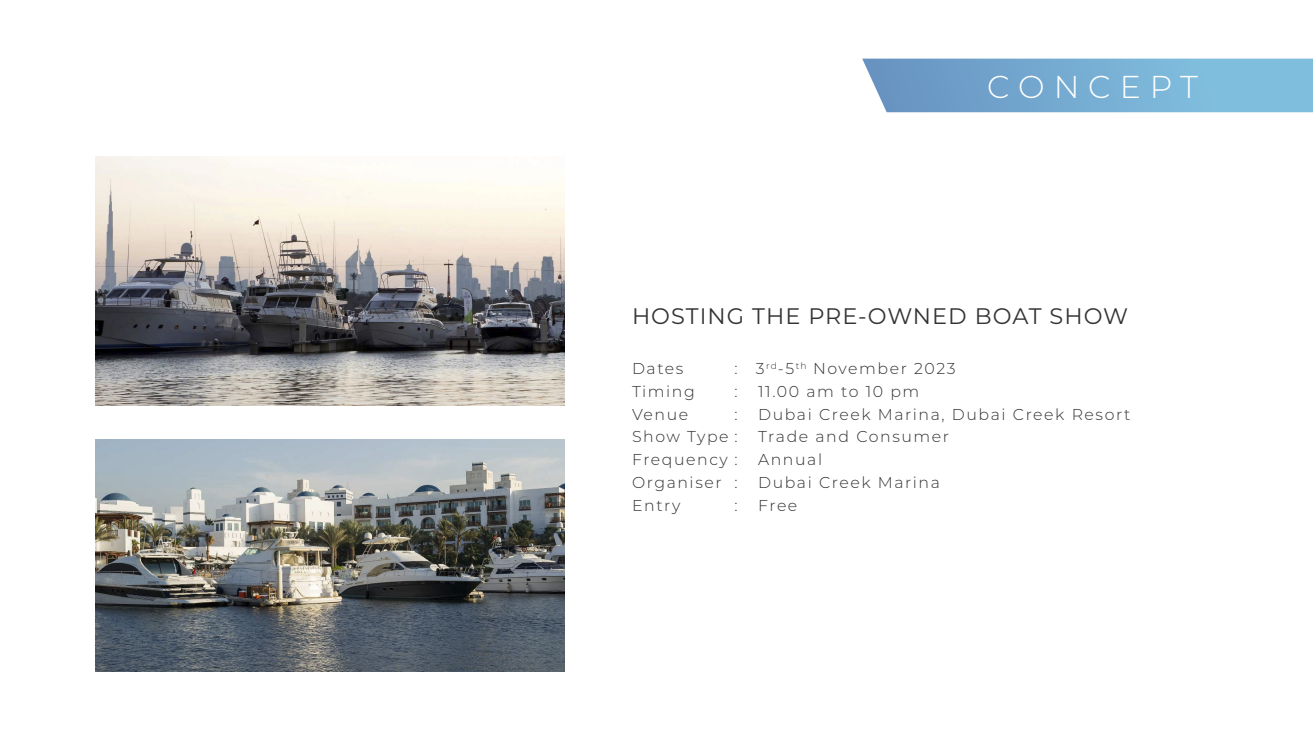
<style>
.page{position:relative;width:1313px;height:742px;background:#fff}
.page>*{position:absolute;margin:0;border:0;box-sizing:border-box;transform-origin:0 0}
.t1{font:300 31.68px "Montserrat";letter-spacing:.28em;color:#fff}
.t2{font:22.4px "Montserrat";letter-spacing:.045em;color:#333}
.t3{font:300 15.75px "Montserrat";letter-spacing:.1em;color:#333}
</style>
<div class="page">
<svg style="left:862px;top:59px;width:450px;height:53px;background:#7aafd4"></svg>
<img style="left:95px;top:156px;width:469px;height:250px">
<img style="left:95px;top:439px;width:469px;height:232px">
<h1 class="t1" style="left:987px;top:65px;width:212px">CONCEPT</h1>
<h2 class="t2" style="left:632px;top:301px;width:497px">HOSTING THE PRE-OWNED BOAT SHOW</h2>
<p class="t3" style="left:632px;top:358px;width:53px">Dates</p>
<p class="t3" style="left:734px;top:358px;width:223px">: 3<sup>rd</sup>-5<sup>th</sup> November 2023</p>
<p class="t3" style="left:632px;top:380px;width:64px">Timing</p>
<p class="t3" style="left:734px;top:380px;width:5px">:</p>
<p class="t3" style="left:758px;top:380px;width:163px">11.00 am to 10 pm</p>
<p class="t3" style="left:632px;top:403px;width:58px">Venue</p>
<p class="t3" style="left:734px;top:403px;width:5px">:</p>
<p class="t3" style="left:758px;top:403px;width:374px">Dubai Creek Marina, Dubai Creek Resort</p>
<p class="t3" style="left:632px;top:426px;width:107px">Show Type :</p>
<p class="t3" style="left:758px;top:426px;width:192px">Trade and Consumer</p>
<p class="t3" style="left:632px;top:449px;width:107px">Frequency :</p>
<p class="t3" style="left:758px;top:449px;width:66px">Annual</p>
<p class="t3" style="left:632px;top:471px;width:107px">Organiser :</p>
<p class="t3" style="left:758px;top:471px;width:183px">Dubai Creek Marina</p>
<p class="t3" style="left:632px;top:494px;width:50px">Entry</p>
<p class="t3" style="left:734px;top:494px;width:5px">:</p>
<p class="t3" style="left:758px;top:494px;width:41px">Free</p>
</div>
